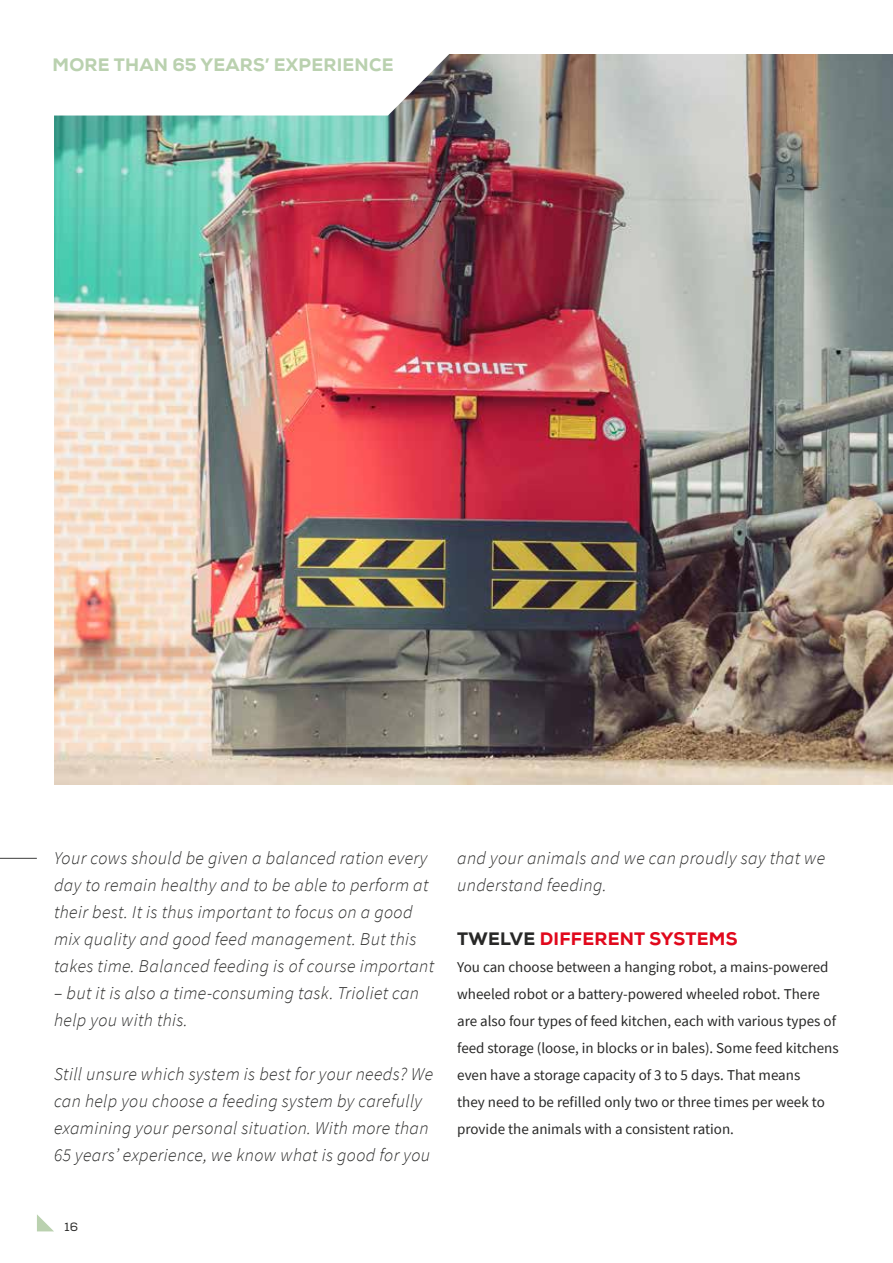
<style>
.page{position:relative;width:893px;height:1263px;background:#fff}
.page>*{position:absolute;margin:0;border:0;box-sizing:border-box;transform-origin:0 0}
.t1{font:italic 300 18px/27px "Source Sans Pro";letter-spacing:.02em;color:#282827}
.t2{font:800 18px "Nexa";letter-spacing:.015em;color:#bad1af}
.t3{font:800 18px "Nexa";letter-spacing:.015em;color:#e1081c}
.t4{font:15px/27px "Source Sans Pro";color:#282827}
.t5{font:12px "Nexa";color:#282827}
.s1{color:#282827}
</style>
<div class="page">
<svg style="left:37px;top:1214px;width:17px;height:17px"></svg>
<img style="left:54px;top:54px;width:839px;height:730px">
<svg style="left:54px;top:54px;width:449px;height:62px"></svg>
<hr style="left:0;top:858px;width:37px;height:1px;background:#3c3c3b">
<p class="t2" style="left:53px;top:54px;width:343px">MORE THAN 65 YEARS’ EXPERIENCE</p>
<p class="t1" style="left:54px;top:844px;width:382px">Your cows should be given a balanced ration every day to remain healthy and to be able to perform at their best. It is thus important to focus on a good mix quality and good feed management. But this takes time. Balanced feeding is of course important</p>
<p class="t1" style="left:54px;top:979px;width:367px">– but it is also a time-consuming task. Trioliet can help you with this.</p>
<p class="t1" style="left:54px;top:1060px;width:381px">Still unsure which system is best for your needs? We can help you choose a feeding system by carefully examining your personal situation. With more than 65 years’ experience, we know what is good for you</p>
<p class="t1" style="left:457px;top:844px;width:370px">and your animals and we can proudly say that we understand feeding.</p>
<p class="t3" style="left:457px;top:927px;width:282px"><span class="s1">TWELVE</span> DIFFERENT SYSTEMS</p>
<p class="t4" style="left:457px;top:953px;width:383px">You can choose between a hanging robot, a mains-powered wheeled robot or a battery-powered wheeled robot. There are also four types of feed kitchen, each with various types of feed storage (loose, in blocks or in bales). Some feed kitchens even have a storage capacity of 3 to 5 days. That means<br>they need to be refilled only two or three times per week to provide the animals with a consistent ration.</p>
<p class="t5" style="left:65px;top:1220px;width:15px">16</p>
</div>
